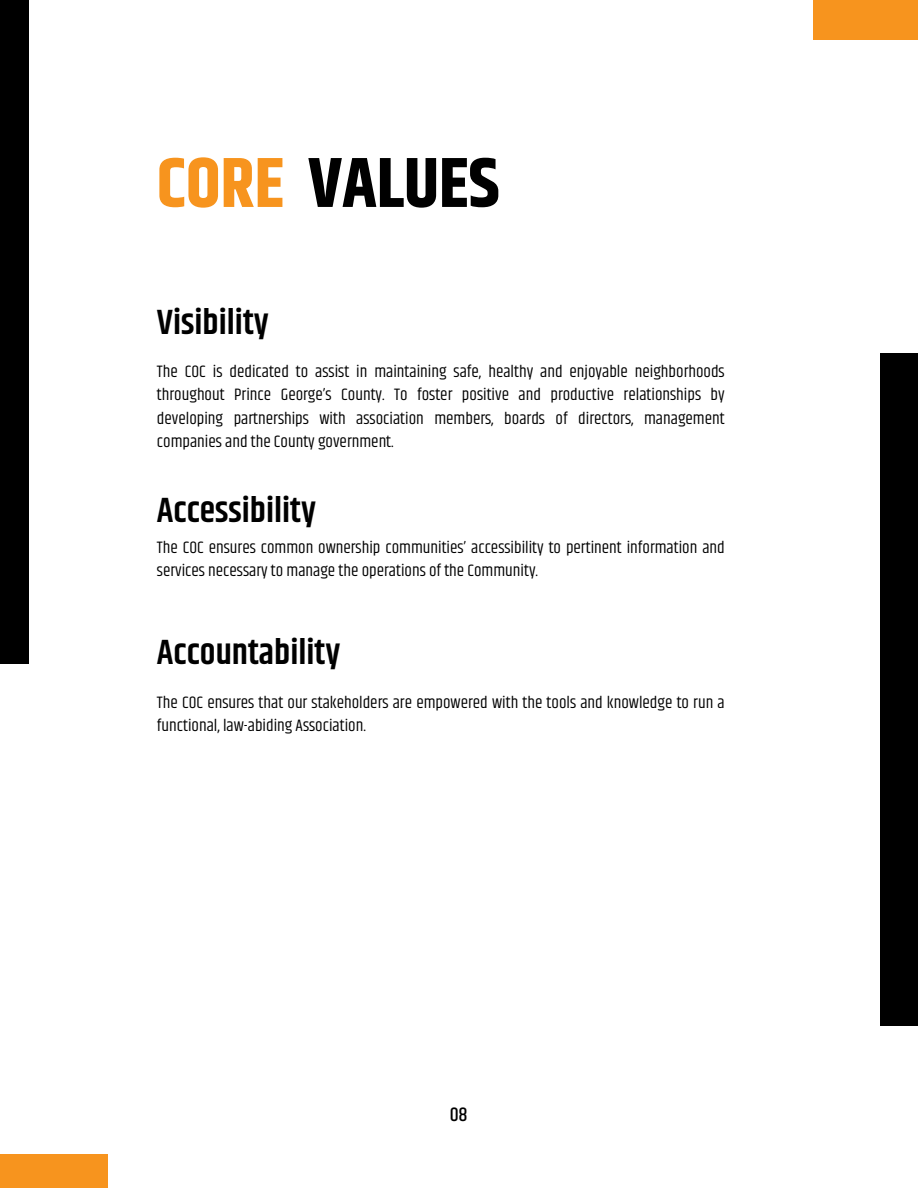
<style>
.page{position:relative;width:918px;height:1188px;background:#fff}
.page>*{position:absolute;margin:0;border:0;box-sizing:border-box;transform-origin:0 0}
.t1{font:700 70.5px "Khand";color:#000}
.t2{font:600 35.25px "Khand";color:#000}
.t3{font:500 19.8px "Khand";color:#000}
.t4{font:16.95px/23.2px "Khand";color:#000}
.s1{color:#f7941e}
</style>
<div class="page">
<div style="left:0;top:0;width:29px;height:664px;background:#000"></div>
<div style="left:880px;top:353px;width:38px;height:672px;background:#000"></div>
<div style="left:0;top:1154px;width:107px;height:34px;background:#f7941e"></div>
<div style="left:813px;top:0;width:105px;height:39px;background:#f7941e"></div>
<h1 class="t1" style="left:157px;top:133px;width:344px"><span class="s1">CORE</span> VALUES</h1>
<p class="t2" style="left:157px;top:297px;width:113px">Visibility</p>
<h2 class="t4" style="left:157px;top:361px;width:569px;text-align:justify">The COC is dedicated to assist in maintaining safe, healthy and enjoyable neighborhoods throughout Prince George’s County. To foster positive and productive relationships by developing partnerships with association members, boards of directors, management companies and the County government.</h2>
<p class="t2" style="left:157px;top:485px;width:161px">Accessibility</p>
<p class="t4" style="left:157px;top:537px;width:569px">The COC ensures common ownership communities’ accessibility to pertinent information and services necessary to manage the operations of the Community.</p>
<p class="t2" style="left:157px;top:627px;width:185px">Accountability</p>
<h2 class="t4" style="left:157px;top:691px;width:569px">The COC ensures that our stakeholders are empowered with the tools and knowledge to run a functional, law-abiding Association.</h2>
<p class="t3" style="left:450px;top:1100px;width:20px">08</p>
</div>
